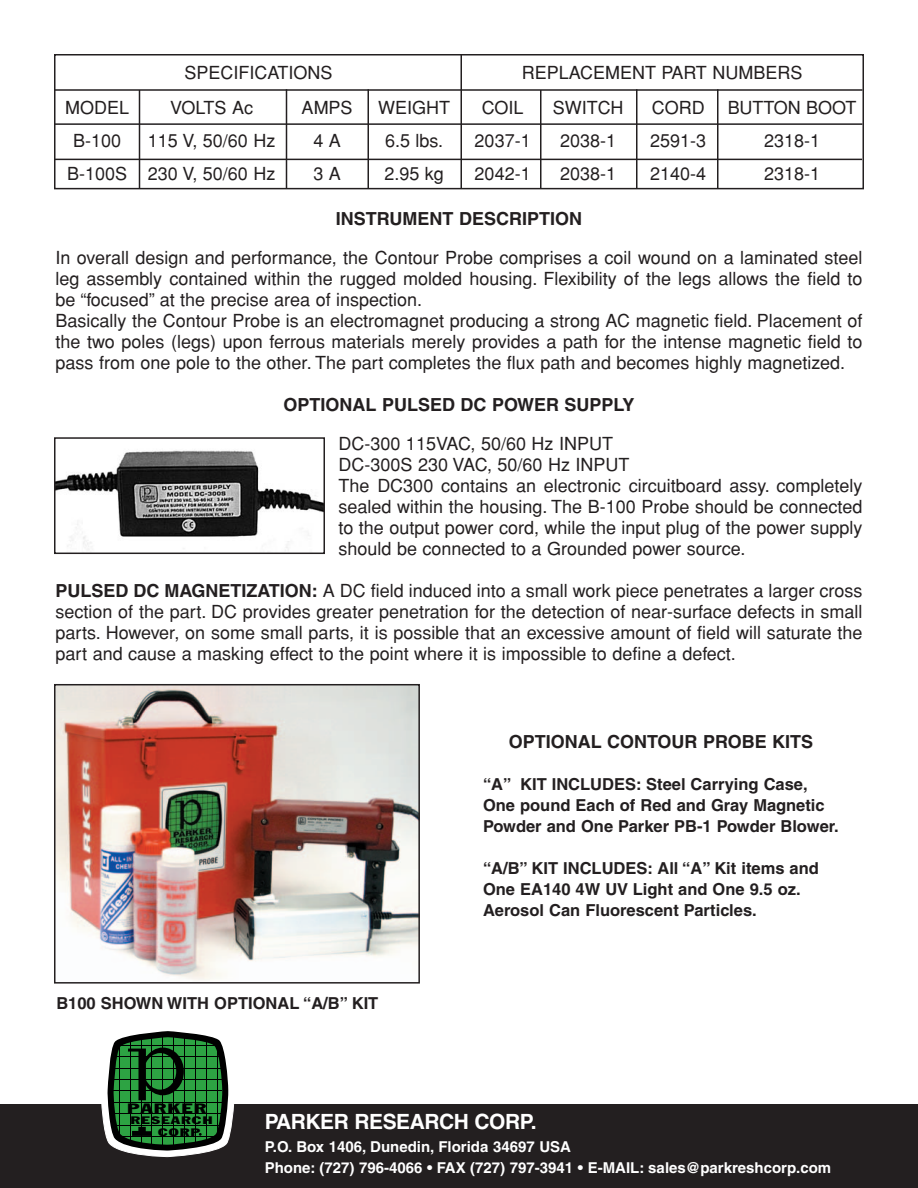
<style>
.page{position:relative;width:918px;height:1188px;background:#fff}
.page>*{position:absolute;margin:0;border:0;box-sizing:border-box;transform-origin:0 0}
.t1{font:700 21px "Helvetica";letter-spacing:-.02em;color:#fff}
.t2{font:18px/33px "Helvetica";color:#231f20;text-align:center}
.t3{font:700 18px "Helvetica";color:#231f20}
.t4{font:700 16.5px/21px "Helvetica";color:#231f20}
.t5{font:700 15px/20.5px "Helvetica";color:#fff}
.t6{font:condensed 13.35px "Franklin Gothic";letter-spacing:.06em;color:#000;scale:1.65 1}
.t7{font:condensed 10.65px/11.1px "Franklin Gothic";letter-spacing:.06em;color:#000;scale:1.62 1}
.s1{font-weight:700}
</style>
<div class="page">
<div style="left:54px;top:54px;width:810px;height:135px;border:2px solid #231f20"></div>
<div style="left:0;top:1104px;width:918px;height:84px;background:#231f20"></div>
<svg style="left:101px;top:1031px;width:134px;height:126px"></svg>
<img style="left:57px;top:450px;width:265px;height:101px">
<div style="left:54px;top:437px;width:271px;height:117px;border:2px solid #231f20"></div>
<img style="left:57px;top:687px;width:360px;height:293px">
<div style="left:54px;top:684px;width:366px;height:300px;border:2px solid #231f20"></div>
<hr style="left:55px;top:89px;width:807px;height:2px;background:#231f20">
<hr style="left:55px;top:123px;width:807px;height:2px;background:#231f20">
<hr style="left:54px;top:159px;width:808px;height:1px;background:#231f20">
<hr style="left:460px;top:55px;width:2px;height:134px;background:#231f20">
<hr style="left:139px;top:90px;width:1px;height:98px;background:#231f20">
<hr style="left:286px;top:89px;width:1px;height:99px;background:#231f20">
<hr style="left:368px;top:89px;width:1px;height:99px;background:#231f20">
<hr style="left:540px;top:90px;width:2px;height:98px;background:#231f20">
<hr style="left:636px;top:89px;width:2px;height:100px;background:#231f20">
<hr style="left:717px;top:89px;width:1px;height:99px;background:#231f20">
<p class="t2" style="left:185px;top:58px;width:149px">SPECIFICATIONS</p>
<p class="t2" style="left:522px;top:58px;width:282px">REPLACEMENT PART NUMBERS</p>
<p class="t2" style="left:65px;top:92px;width:66px">MODEL<br>B-100<br>B-100S</p>
<p class="t2" style="left:148px;top:92px;width:129px">VOLTS Ac<br>115 V, 50/60 Hz<br>230 V, 50/60 Hz</p>
<p class="t2" style="left:302px;top:92px;width:53px">AMPS<br>4 A<br>3 A</p>
<p class="t2" style="left:378px;top:92px;width:73px">WEIGHT<br>6.5 lbs.<br>2.95 kg</p>
<p class="t2" style="left:475px;top:92px;width:58px">COIL<br>2037-1<br>2042-1</p>
<p class="t2" style="left:553px;top:92px;width:72px">SWITCH<br>2038-1<br>2038-1</p>
<p class="t2" style="left:650px;top:92px;width:58px;text-align:justify">CORD 2591-3<br>2140-4</p>
<p class="t2" style="left:728px;top:92px;width:130px">BUTTON BOOT<br>2318-1<br>2318-1</p>
<p class="t3" style="left:336px;top:211px;width:248px">INSTRUMENT DESCRIPTION</p>
<p class="t2" style="left:55px;top:249px;width:809px;line-height:21px;text-align:left">In overall design and performance, the Contour Probe comprises a coil wound on a laminated steel leg assembly contained within the rugged molded housing. Flexibility of the legs allows the field to be “focused” at the precise area of inspection.<br>Basically the Contour Probe is an electromagnet producing a strong AC magnetic field. Placement of the two poles (legs) upon ferrous materials merely provides a path for the intense magnetic field to pass from one pole to the other. The part completes the flux path and becomes highly magnetized.</p>
<p class="t3" style="left:284px;top:397px;width:352px">OPTIONAL PULSED DC POWER SUPPLY</p>
<p class="t2" style="left:338px;top:435px;width:526px;line-height:21px;text-align:left">DC-300 115VAC, 50/60 Hz INPUT<br>DC-300S 230 VAC, 50/60 Hz INPUT<br>The DC300 contains an electronic circuitboard assy. completely sealed within the housing. The B-100 Probe should be connected to the output power cord, while the input plug of the power supply should be connected to a Grounded power source.</p>
<p class="t2" style="left:55px;top:582px;width:809px;line-height:21px;text-align:justify"><span class="s1">PULSED DC MAGNETIZATION:</span> A DC field induced into a small work piece penetrates a larger cross section of the part. DC provides greater penetration for the detection of near-surface defects in small parts. However, on some small parts, it is possible that an excessive amount of field will saturate the part and cause a masking effect to the point where it is impossible to define a defect.</p>
<p class="t4" style="left:56px;top:994px;width:323px">B100 SHOWN WITH OPTIONAL “A/B” KIT</p>
<p class="t3" style="left:509px;top:734px;width:306px">OPTIONAL CONTOUR PROBE KITS</p>
<p class="t4" style="left:483px;top:775px;width:357px">“A” KIT INCLUDES: Steel Carrying Case,<br>One pound Each of Red and Gray Magnetic<br>Powder and One Parker PB-1 Powder Blower.</p>
<p class="t4" style="left:483px;top:859px;width:337px">“A/B” KIT INCLUDES: All “A” Kit items and<br>One EA140 4W UV Light and One 9.5 oz.<br>Aerosol Can Fluorescent Particles.</p>
<p class="t6" style="left:127px;top:1103px;width:49px">PARKER</p>
<p class="t7" style="left:158px;top:1116px;width:35px;text-indent:-28px">RESEARCH<br>CORP</p>
<p class="t1" style="left:265px;top:1114px;width:273px">PARKER RESEARCH CORP.</p>
<p class="t5" style="left:265px;top:1138px;width:568px">P.O. Box 1406, Dunedin, Florida 34697 USA<br>Phone: (727) 796-4066 • FAX (727) 797-3941 • E-MAIL: sales@parkreshcorp.com</p>
</div>
